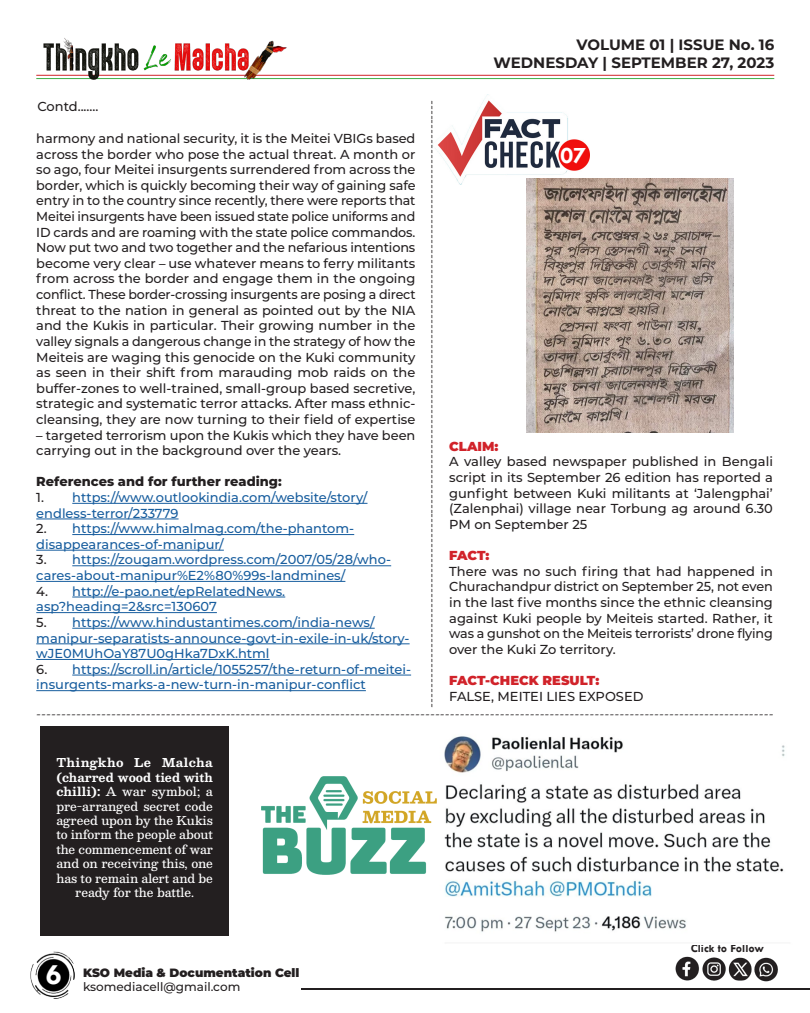
<style>
.page{position:relative;width:810px;height:1013px;background:#fff}
.page>*{position:absolute;margin:0;border:0;box-sizing:border-box;transform-origin:0 0}
.t1{font:700 30px "Tw Cen";color:#fff}
.t2{font:700 24px "Tw Cen";color:#fff}
.t3{font:700 15px "Montserrat";color:#231f20}
.t4{font:14px "Minion Pro";color:#231f20}
.t5{font:500 13px/15.6px "Montserrat";color:#231f20;text-align:justify}
.t6{font:500 13px/15.6px "Montserrat";color:#175d9e}
.t7{font:800 13px "Montserrat";color:#231f20}
.t8{font:900 13px "Montserrat";color:#d1232a}
.t9{font:100 13px "Montserrat";letter-spacing:-.01em;color:#231f20}
.t10{font:500 12px/14.4px "Besley";color:#fff;text-align:center}
.t11{font:900 12px "Montserrat";color:#231f20}
.t12{font:500 12px "Montserrat";color:#231f20}
.t13{font:700 12px "Tw Cen";color:#231f20}
.s1{color:#231f20}
.s2{font-weight:700}
</style>
<div class="page">
<hr style="left:302px;top:988px;width:508px;height:1px;background:#231f20">
<img style="left:675px;top:956px;width:103px;height:25px">
<img style="left:30px;top:951px;width:45px;height:47px">
<hr style="left:36px;top:75px;width:738px;height:1px;background:#d1232a">
<hr style="left:36px;top:78px;width:738px;height:1px;background:#40ae49">
<img style="left:36px;top:38px;width:254px;height:41px">
<img style="left:435px;top:94px;width:154px;height:91px">
<hr style="left:72px;top:503px;width:296px;height:1px;background:#175d9e">
<hr style="left:36px;top:518px;width:143px;height:1px;background:#175d9e">
<hr style="left:72px;top:534px;width:282px;height:1px;background:#175d9e">
<hr style="left:36px;top:549px;width:188px;height:1px;background:#175d9e">
<hr style="left:72px;top:565px;width:319px;height:1px;background:#175d9e">
<hr style="left:36px;top:581px;width:309px;height:1px;background:#175d9e">
<hr style="left:72px;top:596px;width:213px;height:1px;background:#175d9e">
<hr style="left:36px;top:612px;width:181px;height:1px;background:#175d9e">
<hr style="left:72px;top:627px;width:303px;height:1px;background:#175d9e">
<hr style="left:36px;top:643px;width:374px;height:1px;background:#175d9e">
<hr style="left:36px;top:659px;width:234px;height:1px;background:#175d9e">
<hr style="left:72px;top:674px;width:339px;height:1px;background:#175d9e">
<hr style="left:36px;top:690px;width:330px;height:1px;background:#175d9e">
<div style="left:41px;top:726px;width:188px;height:209px;background:#231f20"></div>
<img style="left:527px;top:179px;width:207px;height:253px">
<img style="left:436px;top:736px;width:349px;height:196px">
<img style="left:261px;top:776px;width:175px;height:98px">
<p class="t9" style="left:38px;top:98px;width:62px">Contd.......</p>
<p class="t5" style="left:36px;top:130px;width:381px">harmony and national security, it is the Meitei VBIGs based across the border who pose the actual threat. A month or so ago, four Meitei insurgents surrendered from across the border, which is quickly becoming their way of gaining safe entry in to the country since recently, there were reports that Meitei insurgents have been issued state police uniforms and ID cards and are roaming with the state police commandos.<br>Now put two and two together and the nefarious intentions become very clear – use whatever means to ferry militants from across the border and engage them in the ongoing conflict. These border-crossing insurgents are posing a direct threat to the nation in general as pointed out by the NIA and the Kukis in particular. Their growing number in the valley signals a dangerous change in the strategy of how the Meiteis are waging this genocide on the Kuki community as seen in their shift from marauding mob raids on the buffer-zones to well-trained, small-group based secretive, strategic and systematic terror attacks. After mass ethnic&shy;cleansing, they are now turning to their field of expertise</p>
<p class="t5" style="left:36px;top:426px;width:381px">– targeted terrorism upon the Kukis which they have been carrying out in the background over the years.</p>
<p class="t7" style="left:36px;top:472px;width:247px">References and for further reading:</p>
<p class="t6" style="left:36px;top:489px;width:333px"><span class="s1">1.</span> https://www.outlookindia.com/website/story/ endless-terror/233779</p>
<p class="t6" style="left:36px;top:520px;width:319px"><span class="s1">2.</span> https://www.himalmag.com/the-phantom&shy;disappearances-of-manipur/</p>
<p class="t6" style="left:36px;top:551px;width:356px"><span class="s1">3.</span> https://zougam.wordpress.com/2007/05/28/who&shy;cares-about-manipur%E2%80%99s-landmines/</p>
<p class="t6" style="left:36px;top:582px;width:250px"><span class="s1">4.</span> http://e-pao.net/epRelatedNews. asp?heading=2&amp;src=130607</p>
<p class="t6" style="left:36px;top:614px;width:375px"><span class="s1">5.</span> https://www.hindustantimes.com/india-news/ manipur-separatists-announce-govt-in-exile-in-uk/story&shy;wJE0MUhOaY87U0gHka7DxK.html</p>
<p class="t6" style="left:36px;top:660px;width:376px"><span class="s1">6.</span> https://scroll.in/article/1055257/the-return-of-meitei&shy;insurgents-marks-a-new-turn-in-manipur-conflict</p>
<p class="t4" style="left:421px;top:708px;width:610px;rotate:-90deg">--------------------------------------------------------------------------------------------------------------------------</p>
<p class="t3" style="left:577px;top:34px;width:199px">VOLUME 01 | ISSUE No. 16</p>
<p class="t3" style="left:494px;top:52px;width:282px">WEDNESDAY | SEPTEMBER 27, 2023</p>
<p class="t2" style="left:561px;top:141px;width:27px">07</p>
<p class="t8" style="left:449px;top:436px;width:51px">CLAIM:</p>
<p class="t5" style="left:449px;top:453px;width:325px">A valley based newspaper published in Bengali script in its September 26 edition has reported a gunfight between Kuki militants at ‘Jalengphai’ (Zalenphai) village near Torbung ag around 6.30<br>PM on September 25</p>
<p class="t8" style="left:449px;top:545px;width:42px">FACT:</p>
<p class="t5" style="left:449px;top:562px;width:325px">There was no such firing that had happened in Churachandpur district on September 25, not even in the last five months since the ethnic cleansing against Kuki people by Meiteis started. Rather, it was a gunshot on the Meiteis terrorists’ drone flying over the Kuki Zo territory.</p>
<p class="t8" style="left:449px;top:670px;width:152px">FACT-CHECK RESULT:</p>
<p class="t5" style="left:449px;top:687px;width:196px">FALSE, MEITEI LIES EXPOSED</p>
<p class="t4" style="left:36px;top:704px;width:739px">----------------------------------------------------------------------------------------------------------------------------------------------------</p>
<p class="t10" style="left:56px;top:755px;width:158px"><span class="s2">Thingkho Le Malcha (charred wood tied with chilli):</span> A war symbol; a pre-arranged secret code agreed upon by the Kukis to inform the people about the commencement of war and on receiving this, one has to remain alert and be ready for the battle.</p>
<p class="t1" style="left:46px;top:956px;width:17px">6</p>
<p class="t11" style="left:83px;top:963px;width:218px">KSO Media &amp; Documentation Cell</p>
<p class="t12" style="left:83px;top:978px;width:159px">ksomediacell@gmail.com</p>
<p class="t13" style="left:691px;top:940px;width:75px">Click to Follow</p>
</div>
